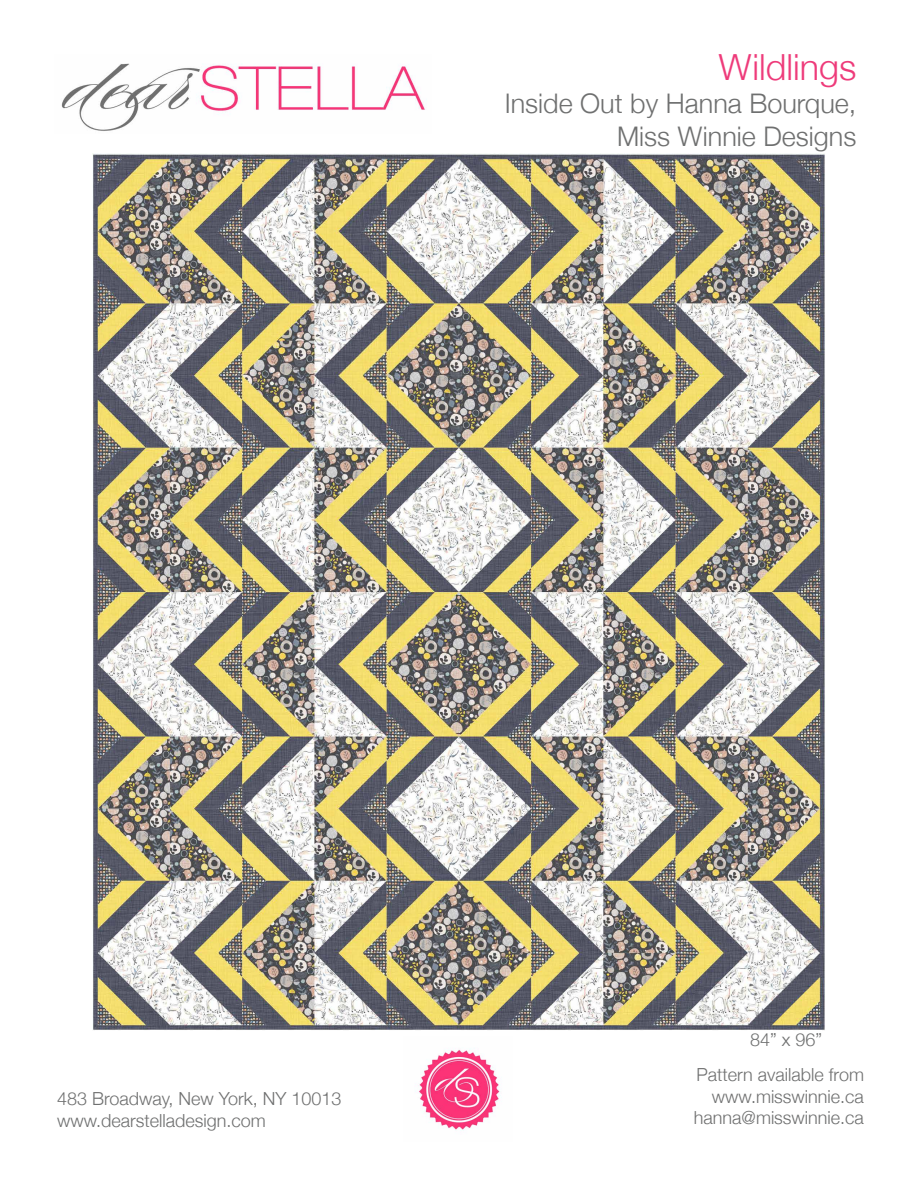
<style>
.page{position:relative;width:918px;height:1188px;background:#fff}
.page>*{position:absolute;margin:0;border:0;box-sizing:border-box;transform-origin:0 0}
.t1{font:300 36px "Helvetica Neue";color:#ee3b7a}
.t2{font:300 27px/33px "Helvetica Neue";color:#6f7070;text-align:right}
.t3{font:300 18px/21.6px "Helvetica Neue";color:#6f7070}
</style>
<div class="page">
<img style="left:61px;top:63px;width:365px;height:68px">
<img style="left:415px;top:1048px;width:87px;height:83px">
<img style="left:93px;top:153px;width:732px;height:877px">
<h1 class="t1" style="left:719px;top:38px;width:139px">Wildlings</h1>
<h2 class="t2" style="left:505px;top:85px;width:353px">Inside Out by Hanna Bourque,<br>Miss Winnie Designs</h2>
<p class="t3" style="left:57px;top:1087px;width:286px">483 Broadway, New York, NY 10013 www.dearstelladesign.com</p>
<p class="t3" style="left:697px;top:1021px;width:169px;line-height:34.8px;text-indent:54px">84” x 96”<br>Pattern available from</p>
<p class="t3" style="left:694px;top:1084px;width:172px;text-align:right">www.misswinnie.ca hanna@misswinnie.ca</p>
</div>
